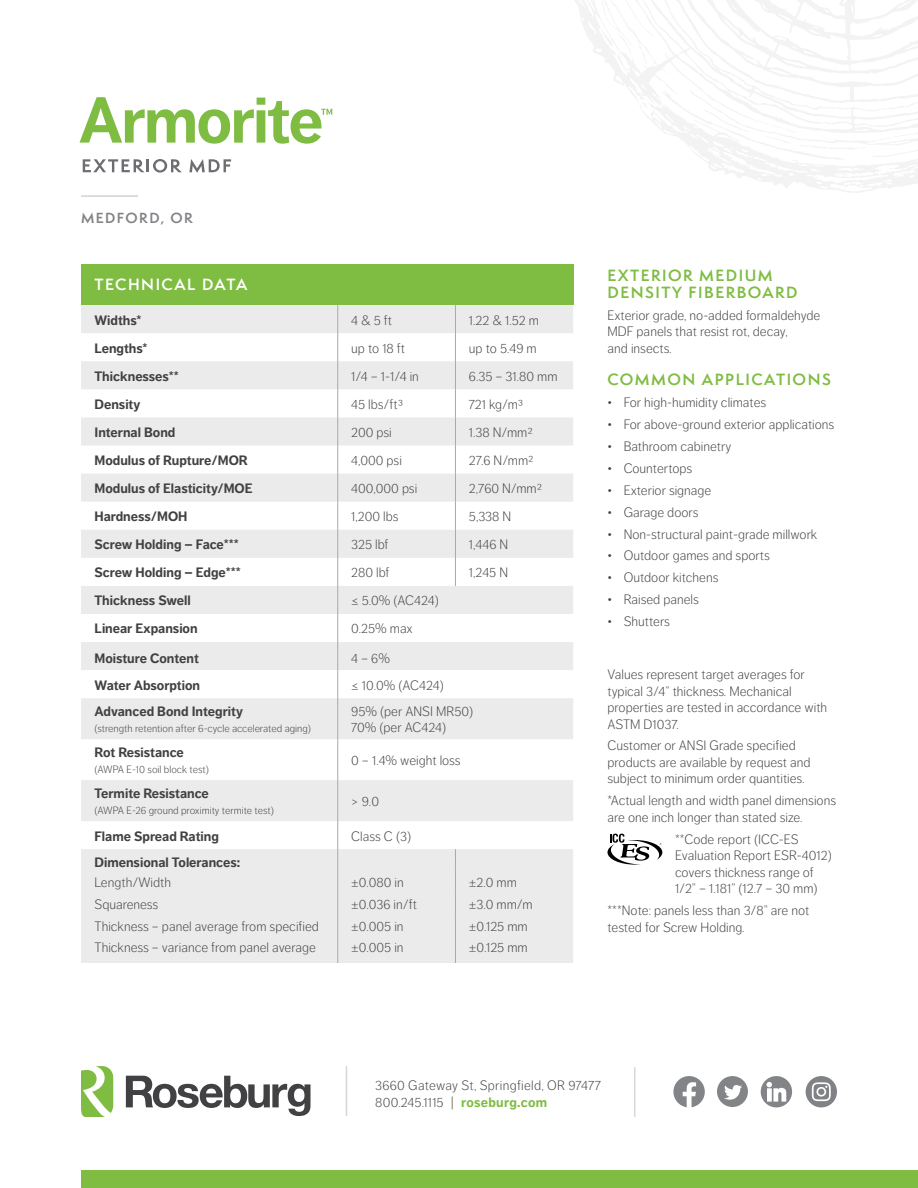
<style>
.page{position:relative;width:918px;height:1188px;background:#fff}
.page>*{position:absolute;margin:0;border:0;box-sizing:border-box;transform-origin:0 0}
.t1{font:600 15px/16.5px "Semplicita Pro";letter-spacing:.1em;color:#7fbc42}
.t2{font:600 15px "Semplicita Pro";letter-spacing:.1em;color:#fff}
.t3{font:300 13.5px/16.5px "Dagny Pro";color:#414042}
.t4{font:700 13.5px "Dagny Pro";color:#414042}
.t5{font:300 13.5px/16.5px "Dagny Pro";letter-spacing:.02em;color:#414042}
.t6{font:600 13.5px "Semplicita Pro";letter-spacing:.11em;color:#808285}
.t7{font:300 10.5px "Dagny Pro";color:#414042}
.s1{font-weight:700;color:#7fbc42}
</style>
<div class="page">
<div style="left:81px;top:265px;width:492px;height:40px;background:#7fbc42"></div>
<svg style="left:81px;top:305px;width:492px;height:658px;fill:#ebebec"></svg>
<svg style="left:455px;top:305px;width:1px;height:281px"></svg>
<svg style="left:337px;top:305px;width:1px;height:393px"></svg>
<hr style="left:337px;top:698px;width:1px;height:41px;background:#a7a9ac">
<hr style="left:337px;top:739px;width:1px;height:41px;background:#a7a9ac">
<hr style="left:337px;top:780px;width:1px;height:41px;background:#a7a9ac">
<svg style="left:337px;top:821px;width:1px;height:142px"></svg>
<svg style="left:455px;top:849px;width:1px;height:114px"></svg>
<div style="left:81px;top:1171px;width:837px;height:17px;background:#7ebc42"></div>
<hr style="left:346px;top:1066px;width:1px;height:50px;background:#d5d7d8">
<hr style="left:634px;top:1067px;width:1px;height:50px;background:#d5d7d8">
<svg style="left:575px;top:0;width:343px;height:193px"></svg>
<svg style="left:661px;top:73px;width:257px;height:87px"></svg>
<svg style="left:601px;top:30px;width:33px;height:28px"></svg>
<svg style="left:81px;top:1066px;width:32px;height:51px"></svg>
<svg style="left:126px;top:1076px;width:184px;height:40px"></svg>
<svg style="left:83px;top:159px;width:99px;height:14px"></svg>
<svg style="left:189px;top:159px;width:42px;height:14px"></svg>
<svg style="left:80px;top:97px;width:252px;height:47px"></svg>
<svg style="left:607px;top:834px;width:55px;height:31px"></svg>
<hr style="left:81px;top:195px;width:57px;height:2px;background:#d1d3d4">
<svg style="left:761px;top:1076px;width:31px;height:31px"></svg>
<svg style="left:717px;top:1076px;width:31px;height:31px"></svg>
<svg style="left:673px;top:1076px;width:32px;height:31px"></svg>
<div style="left:806px;top:1076px;width:31px;height:31px;background:#808285;border-radius:50%"></div>
<svg style="left:812px;top:1082px;width:19px;height:19px"></svg>
<p class="t6" style="left:81px;top:208px;width:113px">MEDFORD, OR</p>
<p class="t2" style="left:94px;top:273px;width:154px">TECHNICAL DATA</p>
<p class="t4" style="left:94px;top:312px;width:49px">Widths*</p>
<p class="t3" style="left:351px;top:312px;width:42px">4 &amp; 5 ft</p>
<p class="t3" style="left:469px;top:312px;width:72px">1.22 &amp; 1.52 m</p>
<p class="t4" style="left:94px;top:340px;width:55px">Lengths*</p>
<p class="t3" style="left:351px;top:340px;width:55px">up to 18 ft</p>
<p class="t3" style="left:469px;top:340px;width:69px">up to 5.49 m</p>
<p class="t4" style="left:94px;top:368px;width:86px">Thicknesses**</p>
<p class="t3" style="left:351px;top:368px;width:69px">1/4 – 1-1/4 in</p>
<p class="t3" style="left:469px;top:368px;width:90px">6.35 – 31.80 mm</p>
<p class="t4" style="left:94px;top:396px;width:48px">Density</p>
<p class="t3" style="left:351px;top:396px;width:53px">45 lbs/ft3</p>
<p class="t3" style="left:469px;top:396px;width:56px">721 kg/m3</p>
<p class="t4" style="left:94px;top:424px;width:82px">Internal Bond</p>
<p class="t3" style="left:351px;top:424px;width:42px">200 psi</p>
<p class="t3" style="left:469px;top:424px;width:65px">1.38 N/mm2</p>
<p class="t4" style="left:94px;top:452px;width:155px">Modulus of Rupture/MOR</p>
<p class="t3" style="left:351px;top:452px;width:52px">4,000 psi</p>
<p class="t3" style="left:469px;top:452px;width:66px">27.6 N/mm2</p>
<p class="t4" style="left:94px;top:480px;width:160px">Modulus of Elasticity/MOE</p>
<p class="t3" style="left:351px;top:480px;width:68px">400,000 psi</p>
<p class="t3" style="left:469px;top:480px;width:75px">2,760 N/mm2</p>
<p class="t4" style="left:94px;top:509px;width:94px">Hardness/MOH</p>
<p class="t3" style="left:351px;top:508px;width:49px">1,200 lbs</p>
<p class="t3" style="left:469px;top:508px;width:44px">5,338 N</p>
<p class="t4" style="left:94px;top:537px;width:146px">Screw Holding – Face***</p>
<p class="t3" style="left:351px;top:536px;width:39px">325 lbf</p>
<p class="t3" style="left:469px;top:536px;width:41px">1,446 N</p>
<p class="t4" style="left:94px;top:565px;width:148px">Screw Holding – Edge***</p>
<p class="t3" style="left:351px;top:565px;width:40px">280 lbf</p>
<p class="t3" style="left:469px;top:565px;width:41px">1,245 N</p>
<p class="t4" style="left:94px;top:593px;width:98px">Thickness Swell</p>
<p class="t3" style="left:351px;top:593px;width:89px">≤ 5.0% (AC424)</p>
<p class="t4" style="left:94px;top:621px;width:105px">Linear Expansion</p>
<p class="t3" style="left:351px;top:621px;width:63px">0.25% max</p>
<p class="t4" style="left:94px;top:650px;width:106px">Moisture Content</p>
<p class="t3" style="left:351px;top:650px;width:40px">4 – 6%</p>
<p class="t4" style="left:94px;top:677px;width:107px">Water Absorption</p>
<p class="t3" style="left:351px;top:677px;width:94px">≤ 10.0% (AC424)</p>
<p class="t4" style="left:94px;top:703px;width:150px">Advanced Bond Integrity</p>
<p class="t7" style="left:94px;top:723px;width:218px">(strength retention after 6-cycle accelerated aging)</p>
<p class="t3" style="left:351px;top:703px;width:124px">95% (per ANSI MR50)<br>70% (per AC424)</p>
<p class="t4" style="left:95px;top:744px;width:91px">Rot Resistance</p>
<p class="t7" style="left:94px;top:764px;width:116px">(AWPA E-10 soil block test)</p>
<p class="t4" style="left:95px;top:785px;width:116px">Termite Resistance</p>
<p class="t7" style="left:94px;top:805px;width:181px">(AWPA E-26 ground proximity termite test)</p>
<p class="t3" style="left:351px;top:752px;width:111px">0 – 1.4% weight loss</p>
<p class="t3" style="left:351px;top:793px;width:29px">&gt; 9.0</p>
<p class="t4" style="left:95px;top:828px;width:126px">Flame Spread Rating</p>
<p class="t3" style="left:351px;top:828px;width:62px">Class C (3)</p>
<p class="t4" style="left:95px;top:854px;width:147px">Dimensional Tolerances:</p>
<p class="t3" style="left:95px;top:875px;width:78px">Length/Width</p>
<p class="t3" style="left:351px;top:875px;width:54px">±0.080 in</p>
<p class="t3" style="left:469px;top:875px;width:49px">±2.0 mm</p>
<p class="t3" style="left:95px;top:896px;width:65px">Squareness</p>
<p class="t3" style="left:351px;top:896px;width:67px">±0.036 in/ft</p>
<p class="t3" style="left:469px;top:896px;width:65px">±3.0 mm/m</p>
<p class="t3" style="left:95px;top:918px;width:226px">Thickness – panel average from specified</p>
<p class="t3" style="left:351px;top:918px;width:54px">±0.005 in</p>
<p class="t3" style="left:469px;top:918px;width:60px">±0.125 mm</p>
<p class="t3" style="left:95px;top:939px;width:223px">Thickness – variance from panel average</p>
<p class="t3" style="left:351px;top:939px;width:54px">±0.005 in</p>
<p class="t3" style="left:469px;top:939px;width:60px">±0.125 mm</p>
<p class="t1" style="left:608px;top:267px;width:192px">EXTERIOR MEDIUM<br>DENSITY FIBERBOARD</p>
<p class="t3" style="left:608px;top:307px;width:214px">Exterior grade, no-added formaldehyde<br>MDF panels that resist rot, decay,<br>and insects.</p>
<p class="t1" style="left:608px;top:371px;width:225px">COMMON APPLICATIONS</p>
<p class="t3" style="left:608px;top:394px;width:160px">• For high-humidity climates</p>
<p class="t3" style="left:608px;top:416px;width:228px">• For above-ground exterior applications</p>
<p class="t3" style="left:608px;top:438px;width:125px">• Bathroom cabinetry</p>
<p class="t3" style="left:608px;top:460px;width:86px">• Countertops</p>
<p class="t3" style="left:608px;top:482px;width:105px">• Exterior signage</p>
<p class="t3" style="left:608px;top:504px;width:92px">• Garage doors</p>
<p class="t3" style="left:608px;top:526px;width:211px">• Non-structural paint-grade millwork</p>
<p class="t3" style="left:608px;top:548px;width:164px">• Outdoor games and sports</p>
<p class="t3" style="left:608px;top:570px;width:113px">• Outdoor kitchens</p>
<p class="t3" style="left:608px;top:591px;width:93px">• Raised panels</p>
<p class="t3" style="left:608px;top:613px;width:64px">• Shutters</p>
<p class="t3" style="left:608px;top:666px;width:221px">Values represent target averages for typical 3/4” thickness. Mechanical properties are tested in accordance with<br>ASTM D1037.</p>
<p class="t3" style="left:608px;top:738px;width:205px">Customer or ANSI Grade specified products are available by request and subject to minimum order quantities.</p>
<p class="t3" style="left:608px;top:793px;width:230px">*Actual length and width panel dimensions are one inch longer than stated size.</p>
<p class="t3" style="left:675px;top:831px;width:158px">**Code report (ICC-ES<br>Evaluation Report ESR-4012) covers thickness range of<br>1/2” – 1.181” (12.7 – 30 mm)</p>
<p class="t3" style="left:608px;top:902px;width:204px">***Note: panels less than 3/8” are not tested for Screw Holding.</p>
<p class="t5" style="left:375px;top:1077px;width:227px">3660 Gateway St, Springfield, OR 97477<br>800.245.1115 | <span class="s1">roseburg.com</span></p>
</div>
